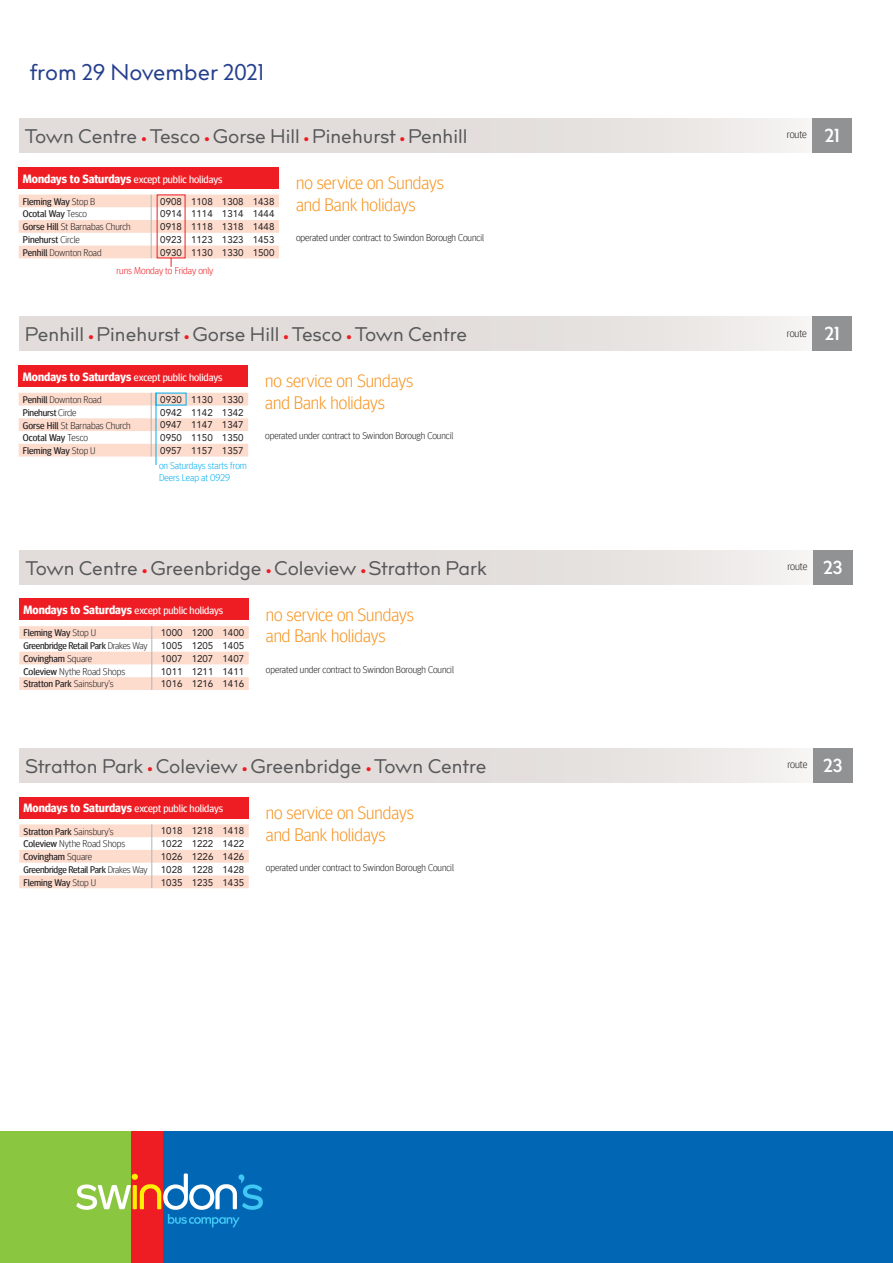
<style>
.page{position:relative;width:893px;height:1263px;background:#fff}
.page>*{position:absolute;margin:0;border:0;box-sizing:border-box;transform-origin:0 0}
.t1{font:22.5px "billcorpm 3";color:#253f8e}
.t2{font:19.5px "billcorpm 3";color:#57585a}
.t3{font:600 18.6px "billcorpm 3";color:#fff}
.t4{font:300 18px/21.6px "Meta Headline";color:#f7931d}
.t5{font:10.5px "Meta Headline";color:#fff}
.t6{font:300 10.5px "Meta Headline";letter-spacing:-.005em;color:#231f20}
.t7{font:300 9.75px "Meta Headline";color:#231f20}
.t8{font:9.75px "Avenir LT";color:#231f20}
.t9{font:9.75px "Meta Headline";color:#231f20}
.t10{font:300 9.75px/11.7px "Meta Headline";color:#00aeef}
.t11{font:300 9.75px "Meta Headline";color:#ee1d23}
.t12{font:9.6px "Meta Headline";letter-spacing:-.01em;color:#231f20}
.t13{font:300 9.6px "Meta Headline";color:#231f20}
.s1{font-size:13.5px;color:#ee1d23}
.s2{font-weight:700;font-size:12px}
.s3{font-weight:300}
.s4{font-weight:400}
.s5{font-family:"billcorpm 3";font-weight:600;font-size:18.6px;color:#fff}
</style>
<div class="page">
<div style="left:1px;top:1131px;width:892px;height:132px;background:#0166b3"></div>
<div style="left:131px;top:1131px;width:31px;height:132px;background:#ee1d23"></div>
<div style="left:0;top:1131px;width:131px;height:132px;background:#8bc640"></div>
<svg style="left:76px;top:1173px;width:187px;height:54px"></svg>
<div style="left:19px;top:317px;width:833px;height:34px;background:#e2ddda"></div>
<div style="left:19px;top:365px;width:229px;height:22px;background:#ee1d23"></div>
<svg style="left:19px;top:393px;width:229px;height:64px"></svg>
<div style="left:812px;top:317px;width:40px;height:34px;background:#919293"></div>
<div style="left:19px;top:118px;width:833px;height:34px;background:#e2ddda"></div>
<div style="left:19px;top:167px;width:260px;height:21px;background:#ee1d23"></div>
<div style="left:812px;top:118px;width:40px;height:34px;background:#919293"></div>
<svg style="left:19px;top:195px;width:260px;height:72px"></svg>
<hr style="left:156px;top:393px;width:1px;height:72px;background:#00aeef">
<div style="left:19px;top:550px;width:834px;height:34px;background:#e2ddda"></div>
<div style="left:19px;top:599px;width:230px;height:21px;background:#ee1d23"></div>
<svg style="left:19px;top:626px;width:230px;height:64px"></svg>
<div style="left:813px;top:550px;width:40px;height:34px;background:#919293"></div>
<div style="left:19px;top:748px;width:834px;height:34px;background:#e2ddda"></div>
<div style="left:813px;top:748px;width:40px;height:34px;background:#919293"></div>
<div style="left:19px;top:797px;width:230px;height:21px;background:#ee1d23"></div>
<svg style="left:19px;top:824px;width:230px;height:64px"></svg>
<h1 class="t1" style="left:30px;top:56px;width:236px">from 29 November 2021</h1>
<h2 class="t2" style="left:25px;top:122px;width:444px">Town Centre <span class="s1">•</span> Tesco <span class="s1">•</span> Gorse Hill <span class="s1">•</span> Pinehurst <span class="s1">•</span> Penhill</h2>
<p class="t5" style="left:23px;top:173px;width:201px"><span class="s2">Mondays to Saturdays</span> except public holidays</p>
<p class="t12" style="left:23px;top:196px;width:74px">Fleming Way <span class="s3">Stop B</span></p>
<p class="t8" style="left:160px;top:196px;width:116px">0908 1108 1308 1438</p>
<p class="t12" style="left:23px;top:209px;width:66px">Ocotal Way <span class="s3">Tesco</span></p>
<p class="t8" style="left:160px;top:208px;width:116px">0914 1114 1314 1444</p>
<p class="t7" style="left:23px;top:221px;width:109px"><span class="s4">Gorse Hill</span> St Barnabas Church</p>
<p class="t8" style="left:160px;top:221px;width:116px">0918 1118 1318 1448</p>
<p class="t9" style="left:23px;top:234px;width:58px">Pinehurst <span class="s3">Circle</span></p>
<p class="t8" style="left:160px;top:234px;width:116px">0923 1123 1323 1453</p>
<p class="t13" style="left:23px;top:247px;width:80px"><span class="s4">Penhill</span> Downton Road</p>
<p class="t8" style="left:160px;top:247px;width:116px">0930 1130 1330 1500</p>
<h3 class="t4" style="left:296px;top:172px;width:150px">no service on Sundays and Bank holidays</h3>
<p class="t7" style="left:296px;top:232px;width:189px">operated under contract to Swindon Borough Council</p>
<p class="t11" style="left:116px;top:265px;width:98px">runs Monday to Friday only</p>
<h2 class="t2" style="left:25px;top:320px;width:444px">Penhill <span class="s1">•</span> Pinehurst <span class="s1">•</span> Gorse Hill <span class="s1">•</span> Tesco <span class="s1">•</span> Town Centre</h2>
<p class="t5" style="left:23px;top:371px;width:201px"><span class="s2">Mondays to Saturdays</span> except public holidays</p>
<p class="t13" style="left:23px;top:394px;width:80px"><span class="s4">Penhill</span> Downton Road</p>
<p class="t8" style="left:160px;top:394px;width:85px">0930 1130 1330</p>
<p class="t12" style="left:23px;top:407px;width:55px">Pinehurst <span class="s3">Circle</span></p>
<p class="t8" style="left:160px;top:406px;width:85px">0942 1142 1342</p>
<p class="t7" style="left:23px;top:419px;width:109px"><span class="s4">Gorse Hill</span> St Barnabas Church</p>
<p class="t8" style="left:160px;top:419px;width:85px">0947 1147 1347</p>
<p class="t9" style="left:23px;top:432px;width:67px">Ocotal Way <span class="s3">Tesco</span></p>
<p class="t8" style="left:160px;top:432px;width:85px">0950 1150 1350</p>
<p class="t12" style="left:23px;top:445px;width:74px">Fleming Way <span class="s3">Stop U</span></p>
<p class="t8" style="left:160px;top:445px;width:85px">0957 1157 1357</p>
<h3 class="t4" style="left:265px;top:370px;width:150px">no service on Sundays and Bank holidays</h3>
<p class="t7" style="left:265px;top:430px;width:189px">operated under contract to Swindon Borough Council</p>
<p class="t10" style="left:159px;top:460px;width:89px">on Saturdays starts from<br>Deers Leap at 0929</p>
<h2 class="t2" style="left:25px;top:554px;width:463px">Town Centre <span class="s1">•</span> Greenbridge <span class="s1">•</span> Coleview <span class="s1">•</span> Stratton Park</h2>
<p class="t5" style="left:24px;top:604px;width:201px"><span class="s2">Mondays to Saturdays</span> except public holidays</p>
<p class="t12" style="left:24px;top:627px;width:74px">Fleming Way <span class="s3">Stop U</span></p>
<p class="t8" style="left:161px;top:627px;width:85px">1000 1200 1400</p>
<p class="t12" style="left:24px;top:640px;width:125px">Greenbridge Retail Park <span class="s3">Drakes Way</span></p>
<p class="t8" style="left:161px;top:640px;width:85px">1005 1205 1405</p>
<p class="t9" style="left:24px;top:653px;width:70px">Covingham <span class="s3">Square</span></p>
<p class="t8" style="left:161px;top:653px;width:85px">1007 1207 1407</p>
<p class="t7" style="left:24px;top:666px;width:103px"><span class="s4">Coleview</span> Nythe Road Shops</p>
<p class="t8" style="left:161px;top:665px;width:85px">1011 1211 1411</p>
<p class="t12" style="left:24px;top:678px;width:91px">Stratton Park <span class="s3">Sainsbury’s</span></p>
<p class="t8" style="left:161px;top:678px;width:85px">1016 1216 1416</p>
<h3 class="t4" style="left:266px;top:603px;width:150px">no service on Sundays and Bank holidays</h3>
<p class="t7" style="left:266px;top:664px;width:189px">operated under contract to Swindon Borough Council</p>
<p class="t6" style="left:787px;top:129px;width:22px">route</p>
<h3 class="t3" style="left:825px;top:122px;width:17px">21</h3>
<p class="t6" style="left:787px;top:327px;width:22px">route</p>
<h3 class="t3" style="left:825px;top:320px;width:17px">21</h3>
<p class="t6" style="left:787px;top:560px;width:57px">route <span class="s5">23</span></p>
<h2 class="t2" style="left:25px;top:752px;width:463px">Stratton Park <span class="s1">•</span> Coleview <span class="s1">•</span> Greenbridge <span class="s1">•</span> Town Centre</h2>
<p class="t6" style="left:787px;top:758px;width:57px">route <span class="s5">23</span></p>
<p class="t5" style="left:24px;top:803px;width:201px"><span class="s2">Mondays to Saturdays</span> except public holidays</p>
<p class="t12" style="left:24px;top:826px;width:91px">Stratton Park <span class="s3">Sainsbury’s</span></p>
<p class="t8" style="left:161px;top:825px;width:85px">1018 1218 1418</p>
<p class="t7" style="left:24px;top:838px;width:103px"><span class="s4">Coleview</span> Nythe Road Shops</p>
<p class="t8" style="left:161px;top:838px;width:85px">1022 1222 1422</p>
<p class="t9" style="left:24px;top:851px;width:70px">Covingham <span class="s3">Square</span></p>
<p class="t8" style="left:161px;top:851px;width:85px">1026 1226 1426</p>
<p class="t12" style="left:24px;top:864px;width:125px">Greenbridge Retail Park <span class="s3">Drakes Way</span></p>
<p class="t8" style="left:161px;top:864px;width:85px">1028 1228 1428</p>
<p class="t12" style="left:24px;top:877px;width:74px">Fleming Way <span class="s3">Stop U</span></p>
<p class="t8" style="left:161px;top:876px;width:85px">1035 1235 1435</p>
<h3 class="t4" style="left:266px;top:802px;width:150px">no service on Sundays and Bank holidays</h3>
<p class="t7" style="left:266px;top:862px;width:189px">operated under contract to Swindon Borough Council</p>
</div>
